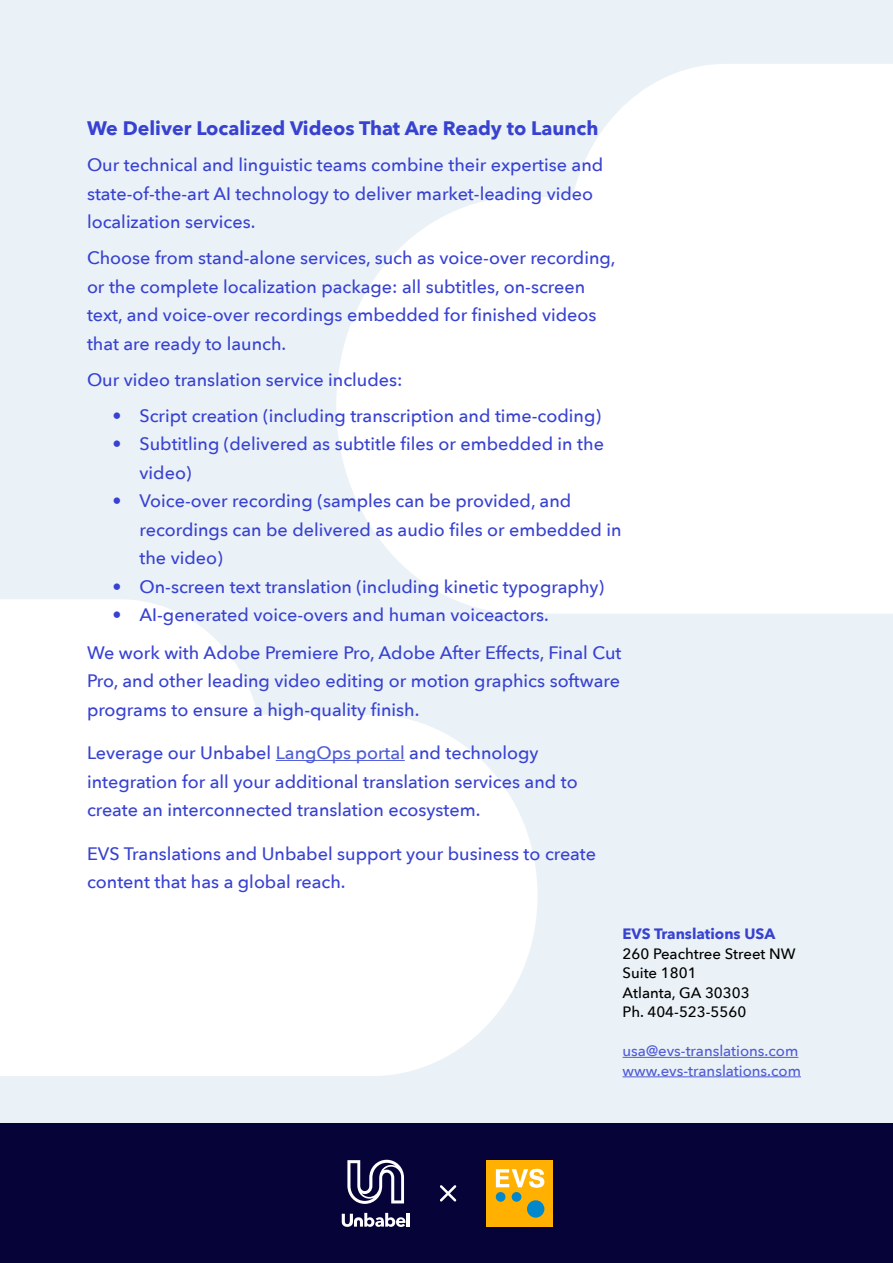
<style>
.page{position:relative;width:893px;height:1263px;background:#fff}
.page>*{position:absolute;margin:0;border:0;box-sizing:border-box;transform-origin:0 0}
.t1{font:700 19.5px "Avenir Next";color:#3842d1}
.t2{font:500 18px/28.5px "Avenir Next";color:#3842d1}
.t3{font:500 15px/19.5px "Avenir Next";color:#000}
.t4{font:500 15px/19.5px "Avenir Next";color:#4f5cd6}
.t5{font:700 15px "Avenir Next";color:#3842d1}
.s1{color:#4f5cd6}
</style>
<div class="page">
<div style="left:1px;top:0;width:892px;height:1124px;background:#ebf2f7"></div>
<svg style="left:1px;top:599px;width:536px;height:477px;fill:#fff"></svg>
<div style="left:0;top:1124px;width:893px;height:139px;background:#050338"></div>
<svg style="left:336px;top:64px;width:557px;height:550px;fill:#fff"></svg>
<div style="left:486px;top:1160px;width:67px;height:67px;background:#ffb000"></div>
<svg style="left:496px;top:1169px;width:48px;height:19px"></svg>
<div style="left:527px;top:1200px;width:17px;height:18px;background:#0087cc;border-radius:50%"></div>
<div style="left:512px;top:1192px;width:9px;height:10px;background:#0087cc;border-radius:50%"></div>
<div style="left:496px;top:1192px;width:9px;height:10px;background:#0087cc;border-radius:50%"></div>
<hr style="left:407px;top:1213px;width:3px;height:14px;background:#fff">
<svg style="left:342px;top:1213px;width:63px;height:14px"></svg>
<svg style="left:347px;top:1160px;width:57px;height:44px"></svg>
<svg style="left:440px;top:1185px;width:16px;height:16px"></svg>
<hr style="left:622px;top:1057px;width:176px;height:1px;background:#4f5cd6">
<hr style="left:622px;top:1076px;width:179px;height:1px;background:#4f5cd6">
<hr style="left:276px;top:760px;width:129px;height:1px;background:#4f5cd6">
<p class="t1" style="left:87px;top:111px;width:513px">We Deliver Localized Videos That Are Ready to Launch</p>
<p class="t2" style="left:87px;top:150px;width:518px">Our technical and linguistic teams combine their expertise and state-of-the-art AI technology to deliver market-leading video localization services.</p>
<p class="t2" style="left:87px;top:243px;width:530px">Choose from stand-alone services, such as voice-over recording, or the complete localization package: all subtitles, on-screen text, and voice-over recordings embedded for finished videos that are ready to launch.</p>
<p class="t2" style="left:87px;top:364px;width:317px">Our video translation service includes:</p>
<p class="t2" style="left:113px;top:400px;width:490px">• Script creation (including transcription and time-coding)</p>
<p class="t2" style="left:140px;top:429px;width:466px;text-indent:-27px">• Subtitling (delivered as subtitle files or embedded in the video)</p>
<p class="t2" style="left:140px;top:486px;width:483px;text-indent:-27px">• Voice-over recording (samples can be provided, and recordings can be delivered as audio files or embedded in the video)</p>
<p class="t2" style="left:113px;top:571px;width:493px">• On-screen text translation (including kinetic typography)</p>
<p class="t2" style="left:87px;top:595px;width:536px;line-height:37.5px;text-indent:26px">• AI-generated voice-overs and human voiceactors.<br>We work with Adobe Premiere Pro, Adobe After Effects, Final Cut</p>
<p class="t2" style="left:87px;top:666px;width:535px">Pro, and other leading video editing or motion graphics software programs to ensure a high-quality finish.</p>
<p class="t2" style="left:87px;top:738px;width:492px">Leverage our Unbabel <span class="s1">LangOps portal</span> and technology integration for all your additional translation services and to create an interconnected translation ecosystem.</p>
<p class="t2" style="left:87px;top:838px;width:511px">EVS Translations and Unbabel support your business to create content that has a global reach.</p>
<p class="t5" style="left:622px;top:921px;width:154px">EVS Translations USA</p>
<p class="t3" style="left:622px;top:943px;width:175px">260 Peachtree Street NW<br>Suite 1801<br>Atlanta, GA 30303<br>Ph. 404-523-5560</p>
<p class="t4" style="left:622px;top:1041px;width:180px">usa@evs-translations.com www.evs-translations.com</p>
</div>
